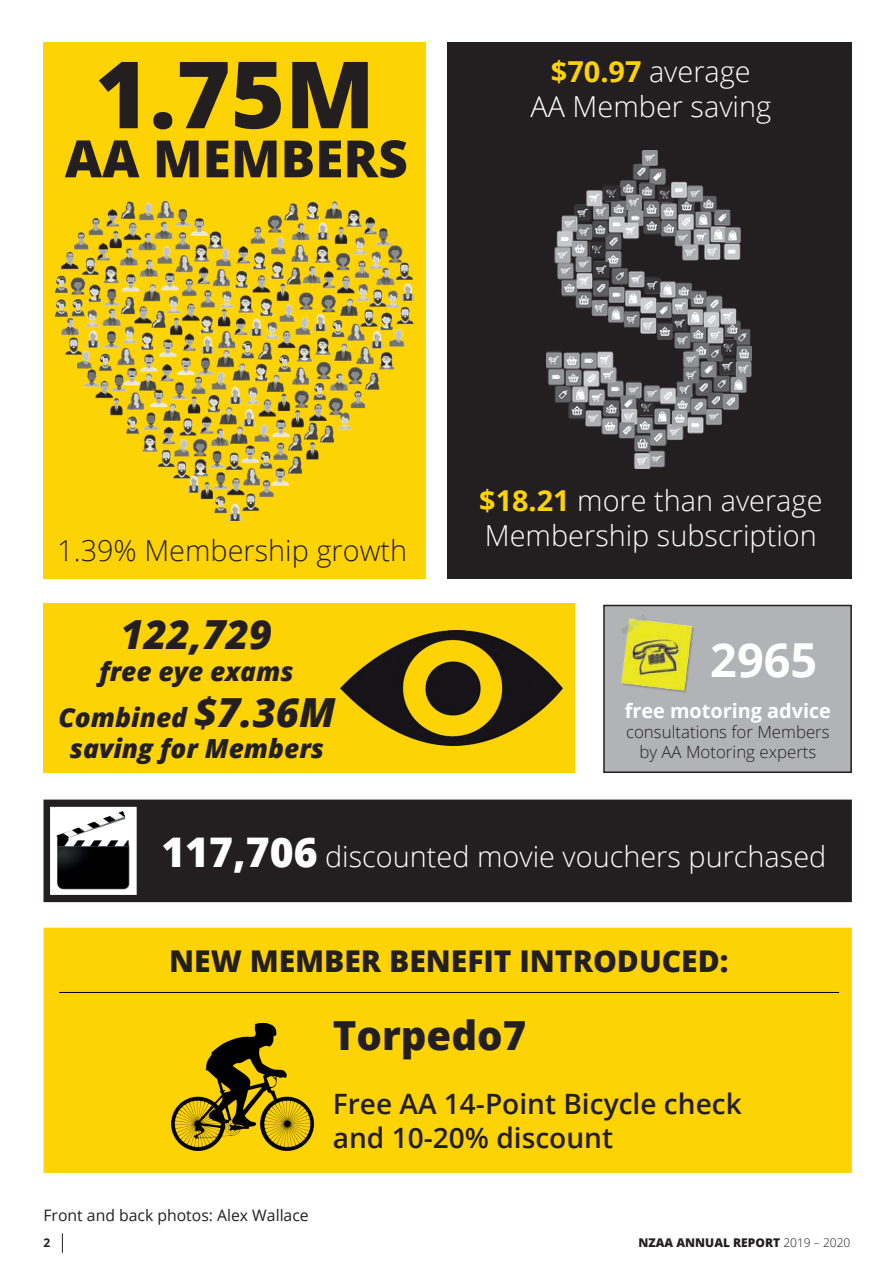
<style>
.page{position:relative;width:896px;height:1263px;background:#fff}
.page>*{position:absolute;margin:0;border:0;box-sizing:border-box;transform-origin:0 0}
.t1{font:800 92.85px "Open Sans";color:#231f20}
.t2{font:700 46.8px "Open Sans";color:#fff}
.t3{font:800 40.05px "Open Sans";color:#231f20}
.t4{font:italic 800 40.05px "Open Sans";color:#231f20}
.t5{font:800 31.05px "Open Sans";color:#231f20}
.t6{font:800 30px "Open Sans";color:#231f20}
.t7{font:300 28.8px "Open Sans";color:#fff}
.t8{font:300 28.8px "Open Sans";color:#231f20}
.t9{font:600 28.05px "Open Sans";color:#231f20}
.t10{font:italic 800 26.25px "Open Sans";color:#231f20}
.t11{font:700 19.8px "Open Sans";color:#fff}
.t12{font:300 16.8px/20.2px "Open Sans";color:#231f20;text-align:center}
.t13{font:15.75px "Open Sans";color:#231f20}
.t14{font:800 12px "Open Sans";color:#231f20}
.t15{font:700 12px "Open Sans";color:#231f20}
.s1{font-weight:700;color:#fed304}
.s2{font-size:40.05px}
.s3{font-weight:800;font-size:40.8px}
.s4{font-weight:300}
</style>
<div class="page">
<svg style="left:62px;top:1233px;width:1px;height:19px"></svg>
<div style="left:604px;top:605px;width:247px;height:167px;background:#b2b3b7"></div>
<div style="left:603px;top:604px;width:248px;height:169px;border:2px solid #231f20"></div>
<div style="left:43px;top:42px;width:383px;height:536px;background:#fed304"></div>
<div style="left:447px;top:42px;width:405px;height:536px;background:#231f20"></div>
<div style="left:46px;top:801px;width:803px;height:98px;background:#231f20"></div>
<div style="left:43px;top:799px;width:808px;height:103px;border:4px solid #231f20"></div>
<div style="left:43px;top:604px;width:532px;height:169px;background:#fed304"></div>
<svg style="left:65px;top:140px;width:341px;height:38px"></svg>
<img style="left:56px;top:201px;width:358px;height:319px">
<img style="left:546px;top:151px;width:205px;height:317px">
<img style="left:341px;top:630px;width:221px;height:115px">
<img style="left:620px;top:614px;width:74px;height:79px">
<div style="left:50px;top:806px;width:87px;height:88px;background:#fff;border:2px solid #fff"></div>
<img style="left:56px;top:811px;width:74px;height:78px">
<div style="left:43px;top:927px;width:808px;height:245px;background:#fed304;border:4px solid #fed304"></div>
<img style="left:171px;top:1023px;width:142px;height:127px">
<hr style="left:59px;top:992px;width:780px;height:1px;background:#000">
<p class="t1" style="left:95px;top:24px;width:281px">1.75M</p>
<p class="t7" style="left:551px;top:52px;width:201px"><span class="s1">$70.97</span> average</p>
<p class="t7" style="left:530px;top:86px;width:242px">AA Member saving</p>
<p class="t8" style="left:57px;top:531px;width:351px">1.39% Membership growth</p>
<p class="t4" style="left:120px;top:604px;width:153px">122,729</p>
<p class="t10" style="left:99px;top:651px;width:196px">free eye exams</p>
<p class="t10" style="left:58px;top:697px;width:279px">Combined <span class="s2">$7.36M</span></p>
<p class="t10" style="left:70px;top:728px;width:255px">saving for Members</p>
<p class="t7" style="left:479px;top:481px;width:345px"><span class="s1">$18.21</span> more than average</p>
<p class="t7" style="left:485px;top:515px;width:333px">Membership subscription</p>
<p class="t2" style="left:710px;top:627px;width:108px">2965</p>
<p class="t11" style="left:624px;top:696px;width:208px">free motoring advice</p>
<p class="t12" style="left:626px;top:721px;width:205px">consultations for Members by AA Motoring experts</p>
<p class="t7" style="left:161px;top:836px;width:666px"><span class="s3">117,706</span> discounted movie vouchers purchased</p>
<p class="t6" style="left:169px;top:938px;width:560px">NEW MEMBER BENEFIT INTRODUCED:</p>
<p class="t5" style="left:150px;top:941px;width:598px">NEW MEMBER BENEFITS INTRODUCED:</p>
<p class="t13" style="left:43px;top:1204px;width:267px">Front and back photos: Alex Wallace</p>
<p class="t3" style="left:333px;top:1004px;width:195px">Torpedo7</p>
<p class="t9" style="left:333px;top:1084px;width:410px">Free AA 14-Point Bicycle check</p>
<p class="t9" style="left:333px;top:1117px;width:282px">and 10-20% discount</p>
<p class="t15" style="left:43px;top:1233px;width:8px">2</p>
<p class="t14" style="left:638px;top:1232px;width:213px">NZAA ANNUAL REPORT <span class="s4">2019 – 2020</span></p>
</div>
